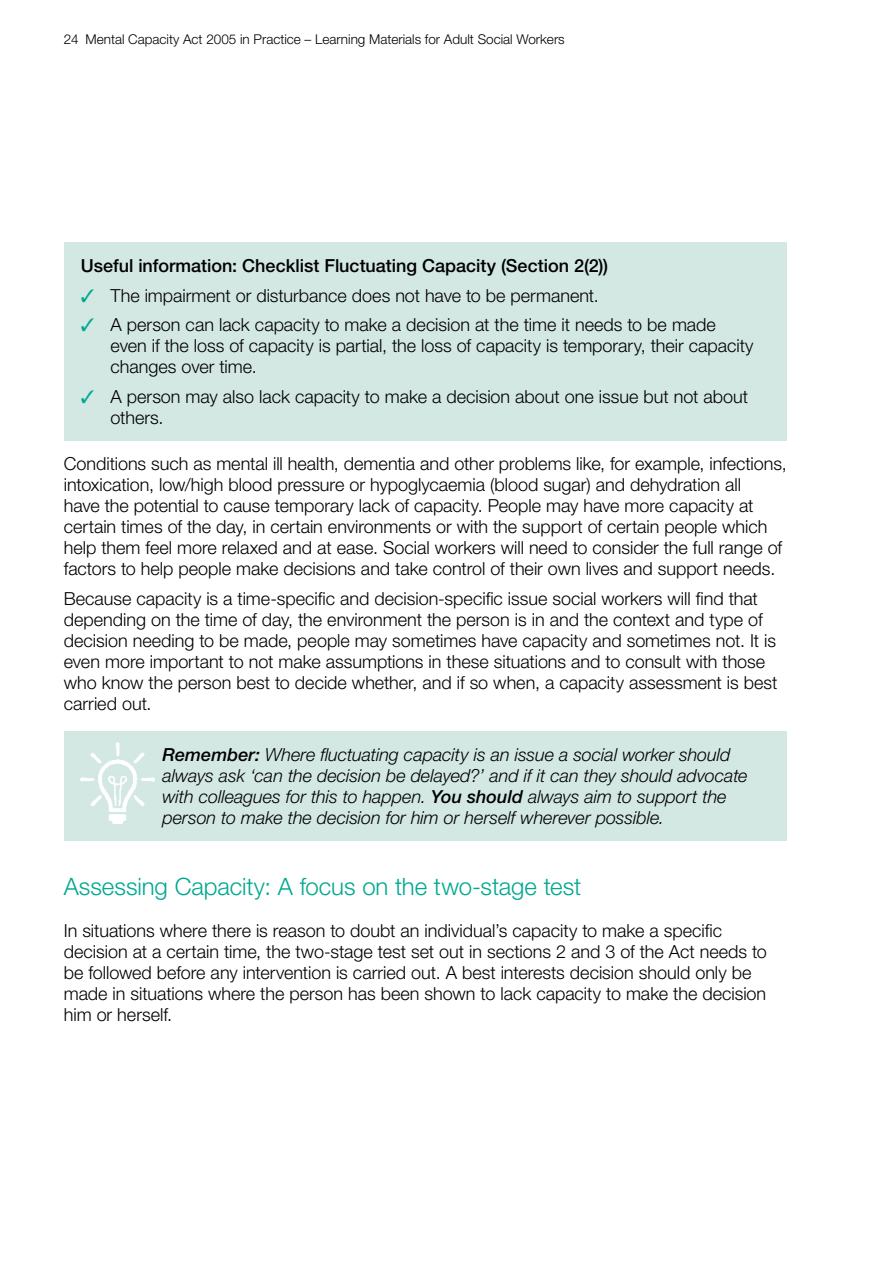
<style>
.page{position:relative;width:893px;height:1263px;background:#fff}
.page>*{position:absolute;margin:0;border:0;box-sizing:border-box;transform-origin:0 0}
.B_Heading{font:300 24px "Helvetica Neue LT Std";letter-spacing:-.005em;color:#00a98f}
.Body_No_Numbers{font:300 18px/21px "Helvetica Neue LT Std";color:#000}
.t1{font:italic 300 18px/21px "Helvetica Neue LT Std";letter-spacing:-.005em;color:#000}
.t2{font:500 18px "Helvetica Neue LT Std";color:#000}
.t3{font:300 13.5px "Helvetica Neue LT Std";color:#000}
.s1{color:#00a98f}
.s2{font-weight:500}
</style>
<div class="page">
<div style="left:64px;top:242px;width:723px;height:199px;background:#d3e8e3"></div>
<div style="left:64px;top:731px;width:723px;height:110px;background:#d3e8e3"></div>
<img style="left:81px;top:742px;width:73px;height:82px">
<p class="t3" style="left:64px;top:31px;width:502px">24 Mental Capacity Act 2005 in Practice – Learning Materials for Adult Social Workers</p>
<p class="t2" style="left:81px;top:255px;width:529px">Useful information: Checklist Fluctuating Capacity (Section 2(2))</p>
<p class="Body_No_Numbers" style="left:81px;top:284px;width:519px"><span class="s1">✓</span> The impairment or disturbance does not have to be permanent.</p>
<p class="Body_No_Numbers" style="left:111px;top:314px;width:645px;text-indent:-30px"><span class="s1">✓</span> A person can lack capacity to make a decision at the time it needs to be made even if the loss of capacity is partial, the loss of capacity is temporary, their capacity changes over time.</p>
<p class="Body_No_Numbers" style="left:111px;top:385px;width:639px;text-indent:-30px"><span class="s1">✓</span> A person may also lack capacity to make a decision about one issue but not about others.</p>
<p class="Body_No_Numbers" style="left:64px;top:453px;width:724px">Conditions such as mental ill health, dementia and other problems like, for example, infections, intoxication, low/high blood pressure or hypoglycaemia (blood sugar) and dehydration all<br>have the potential to cause temporary lack of capacity. People may have more capacity at certain times of the day, in certain environments or with the support of certain people which help them feel more relaxed and at ease. Social workers will need to consider the full range of factors to help people make decisions and take control of their own lives and support needs.</p>
<p class="Body_No_Numbers" style="left:64px;top:588px;width:715px">Because capacity is a time-specific and decision-specific issue social workers will find that depending on the time of day, the environment the person is in and the context and type of decision needing to be made, people may sometimes have capacity and sometimes not. It is even more important to not make assumptions in these situations and to consult with those who know the person best to decide whether, and if so when, a capacity assessment is best carried out.</p>
<p class="t1" style="left:162px;top:744px;width:587px"><span class="s2">Remember:</span> Where fluctuating capacity is an issue a social worker should always ask ‘can the decision be delayed?’ and if it can they should advocate with colleagues for this to happen. <span class="s2">You should</span> always aim to support the person to make the decision for him or herself wherever possible.</p>
<h2 class="B_Heading" style="left:64px;top:872px;width:519px">Assessing Capacity: A focus on the two-stage test</h2>
<p class="Body_No_Numbers" style="left:64px;top:920px;width:705px">In situations where there is reason to doubt an individual’s capacity to make a specific decision at a certain time, the two-stage test set out in sections 2 and 3 of the Act needs to be followed before any intervention is carried out. A best interests decision should only be made in situations where the person has been shown to lack capacity to make the decision him or herself.</p>
</div>
